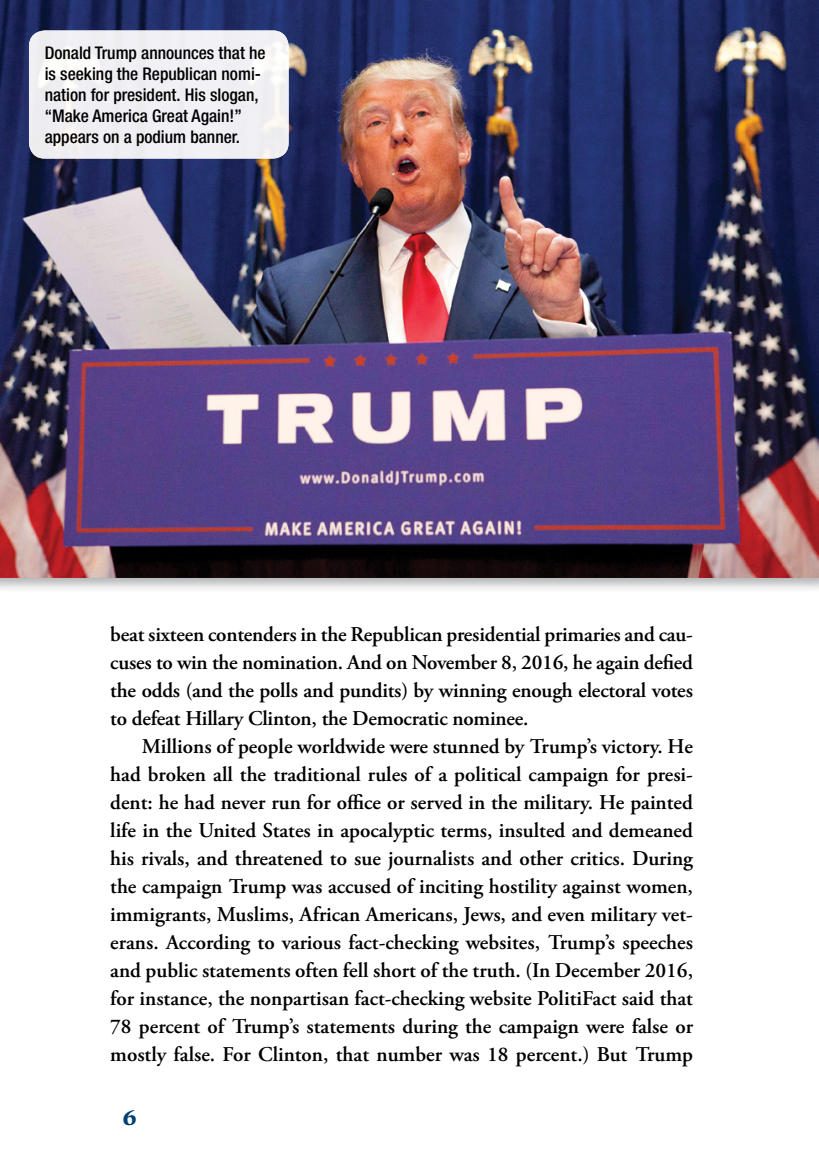
<style>
.page{position:relative;width:819px;height:1166px;background:#fff}
.page>*{position:absolute;margin:0;border:0;box-sizing:border-box;transform-origin:0 0}
.t1{font:600 21px/28px "Adobe Garamond Pro";letter-spacing:-.01em;color:#000;text-align:justify}
.t2{font:900 21px "Mariposa Sans";color:#004071}
.t3{font:500 condensed 17.5px/21px "Helvetica Neue LT Std";color:#000}
</style>
<div class="page">
<img style="left:0;top:0;width:819px;height:589px">
<img style="left:29px;top:31px;width:260px;height:127px">
<p class="t3" style="left:45px;top:42px;width:222px">Donald Trump announces that he is seeking the Republican nomi&shy;nation for president. His slogan, “Make America Great Again!” appears on a podium banner.</p>
<p class="t1" style="left:110px;top:621px;width:584px">beat sixteen contenders in the Republican presidential primaries and cau&shy;cuses to win the nomination. And on November 8, 2016, he again defied the odds (and the polls and pundits) by winning enough electoral votes to defeat Hillary Clinton, the Democratic nominee.</p>
<p class="t1" style="left:110px;top:732px;width:584px;text-indent:32px">Millions of people worldwide were stunned by Trump’s victory. He had broken all the traditional rules of a political campaign for presi&shy;dent: he had never run for office or served in the military. He painted life in the United States in apocalyptic terms, insulted and demeaned his rivals, and threatened to sue journalists and other critics. During the campaign Trump was accused of inciting hostility against women, immigrants, Muslims, African Americans, Jews, and even military vet&shy;erans. According to various fact-checking websites, Trump’s speeches and public statements often fell short of the truth. (In December 2016, for instance, the nonpartisan fact-checking website PolitiFact said that 78 percent of Trump’s statements during the campaign were false or mostly false. For Clinton, that number was 18 percent.) But Trump</p>
<p class="t2" style="left:123px;top:1104px;width:15px">6</p>
</div>
